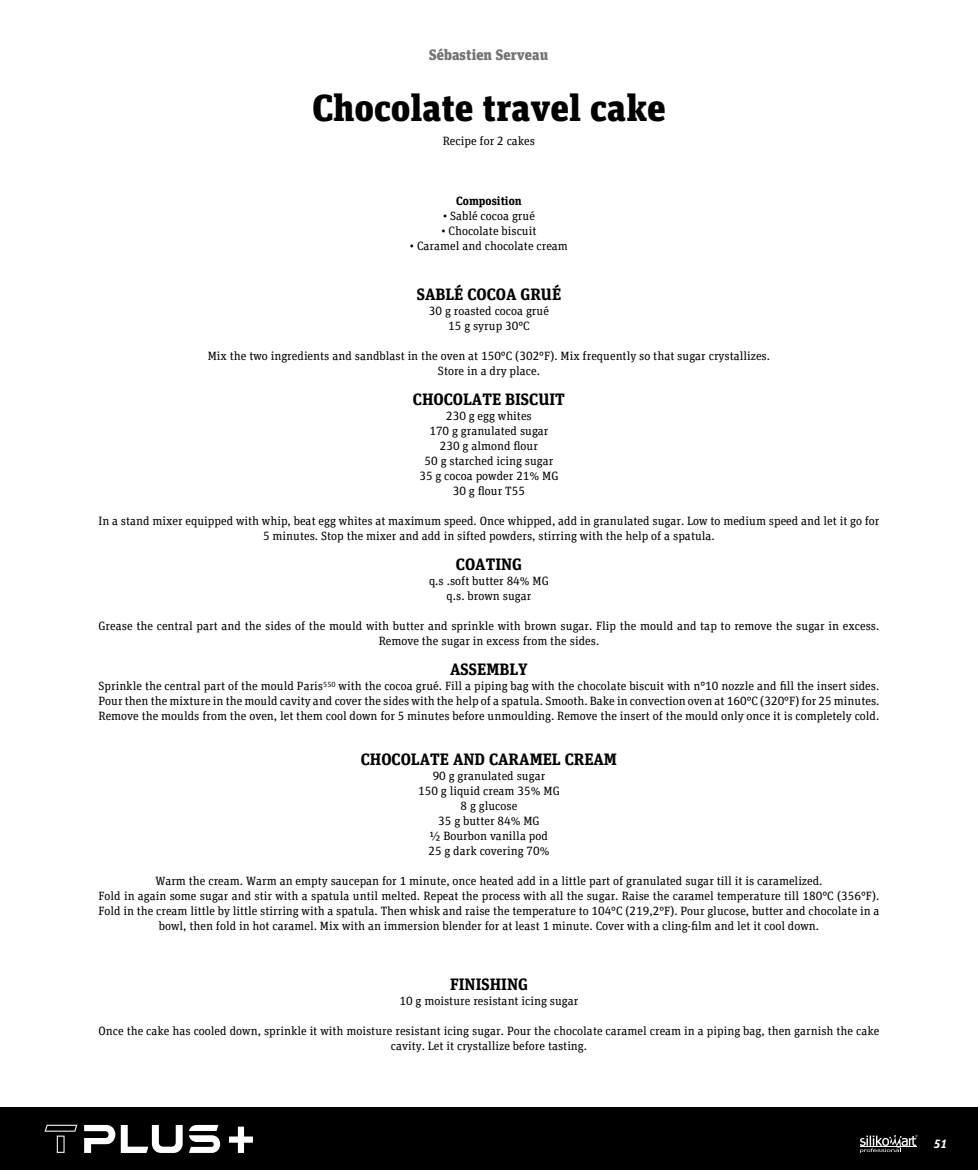
<style>
.page{position:relative;width:978px;height:1170px;background:#fff}
.page>*{position:absolute;margin:0;border:0;box-sizing:border-box;transform-origin:0 0}
.t1{font:900 37.5px "FF Unit Slab Pro";color:#000}
.t2{font:700 16.5px "FF Unit Slab Pro";color:#000}
.t3{font:900 15px "FF Unit Slab Pro";color:#757474}
.t4{font:12px/15px "FF Unit Slab Pro";color:#000;text-align:center}
.t5{font:700 12px "FF Unit Slab Pro";color:#000}
.t6{font:italic 700 12px "FF Unit Pro";color:#fff}
</style>
<div class="page">
<div style="left:0;top:1107px;width:978px;height:62px;background:#000"></div>
<svg style="left:860px;top:1134px;width:58px;height:18px"></svg>
<svg style="left:84px;top:1124px;width:31px;height:28px"></svg>
<svg style="left:189px;top:1124px;width:31px;height:28px"></svg>
<svg style="left:45px;top:1124px;width:32px;height:28px"></svg>
<svg style="left:121px;top:1125px;width:62px;height:27px"></svg>
<svg style="left:229px;top:1126px;width:24px;height:26px"></svg>
<p class="t3" style="left:429px;top:43px;width:121px">Sébastien Serveau</p>
<h1 class="t1" style="left:312px;top:79px;width:355px">Chocolate travel cake</h1>
<p class="t4" style="left:443px;top:133px;width:94px">Recipe for 2 cakes</p>
<p class="t5" style="left:456px;top:192px;width:67px">Composition</p>
<p class="t4" style="left:443px;top:208px;width:93px">• Sablé cocoa grué</p>
<p class="t4" style="left:441px;top:223px;width:97px">• Chocolate biscuit</p>
<p class="t4" style="left:410px;top:238px;width:160px">• Caramel and chocolate cream</p>
<h2 class="t2" style="left:417px;top:282px;width:146px">SABLÉ COCOA GRUÉ</h2>
<p class="t4" style="left:429px;top:302px;width:122px">30 g roasted cocoa grué<br>15 g syrup 30°C</p>
<p class="t4" style="left:208px;top:347px;width:564px">Mix the two ingredients and sandblast in the oven at 150°C (302°F). Mix frequently so that sugar crystallizes.<br>Store in a dry place.</p>
<h2 class="t2" style="left:413px;top:387px;width:154px">CHOCOLATE BISCUIT</h2>
<p class="t4" style="left:419px;top:407px;width:141px">230 g egg whites<br>170 g granulated sugar<br>230 g almond flour<br>50 g starched icing sugar<br>35 g cocoa powder 21% MG<br>30 g flour T55</p>
<p class="t4" style="left:98px;top:512px;width:783px">In a stand mixer equipped with whip, beat egg whites at maximum speed. Once whipped, add in granulated sugar. Low to medium speed and let it go for<br>5 minutes. Stop the mixer and add in sifted powders, stirring with the help of a spatula.</p>
<h2 class="t2" style="left:456px;top:552px;width:68px">COATING</h2>
<p class="t4" style="left:429px;top:572px;width:121px">q.s .soft butter 84% MG q.s. brown sugar</p>
<p class="t4" style="left:99px;top:617px;width:782px">Grease the central part and the sides of the mould with butter and sprinkle with brown sugar. Flip the mould and tap to remove the sugar in excess.<br>Remove the sugar in excess from the sides.</p>
<h2 class="t2" style="left:450px;top:657px;width:79px">ASSEMBLY</h2>
<p class="t4" style="left:99px;top:677px;width:783px;text-align:justify">Sprinkle the central part of the mould Paris<sup>550</sup> with the cocoa grué. Fill a piping bag with the chocolate biscuit with n°10 nozzle and fill the insert sides.<br>Pour then the mixture in the mould cavity and cover the sides with the help of a spatula. Smooth. Bake in convection oven at 160°C (320°F) for 25 minutes.<br>Remove the moulds from the oven, let them cool down for 5 minutes before unmoulding. Remove the insert of the mould only once it is completely cold.</p>
<h2 class="t2" style="left:361px;top:747px;width:258px">CHOCOLATE AND CARAMEL CREAM</h2>
<p class="t4" style="left:418px;top:767px;width:143px">90 g granulated sugar<br>150 g liquid cream 35% MG<br>8 g glucose<br>35 g butter 84% MG<br>½ Bourbon vanilla pod<br>25 g dark covering 70%</p>
<p class="t4" style="left:98px;top:872px;width:782px">Warm the cream. Warm an empty saucepan for 1 minute, once heated add in a little part of granulated sugar till it is caramelized.<br>Fold in again some sugar and stir with a spatula until melted. Repeat the process with all the sugar. Raise the caramel temperature till 180°C (356°F).<br>Fold in the cream little by little stirring with a spatula. Then whisk and raise the temperature to 104°C (219,2°F). Pour glucose, butter and chocolate in a bowl, then fold in hot caramel. Mix with an immersion blender for at least 1 minute. Cover with a cling-film and let it cool down.</p>
<h2 class="t2" style="left:450px;top:972px;width:79px">FINISHING</h2>
<p class="t4" style="left:400px;top:992px;width:180px">10 g moisture resistant icing sugar</p>
<p class="t4" style="left:99px;top:1022px;width:782px">Once the cake has cooled down, sprinkle it with moisture resistant icing sugar. Pour the chocolate caramel cream in a piping bag, then garnish the cake cavity. Let it crystallize before tasting.</p>
<p class="t6" style="left:934px;top:1134px;width:15px">51</p>
</div>
